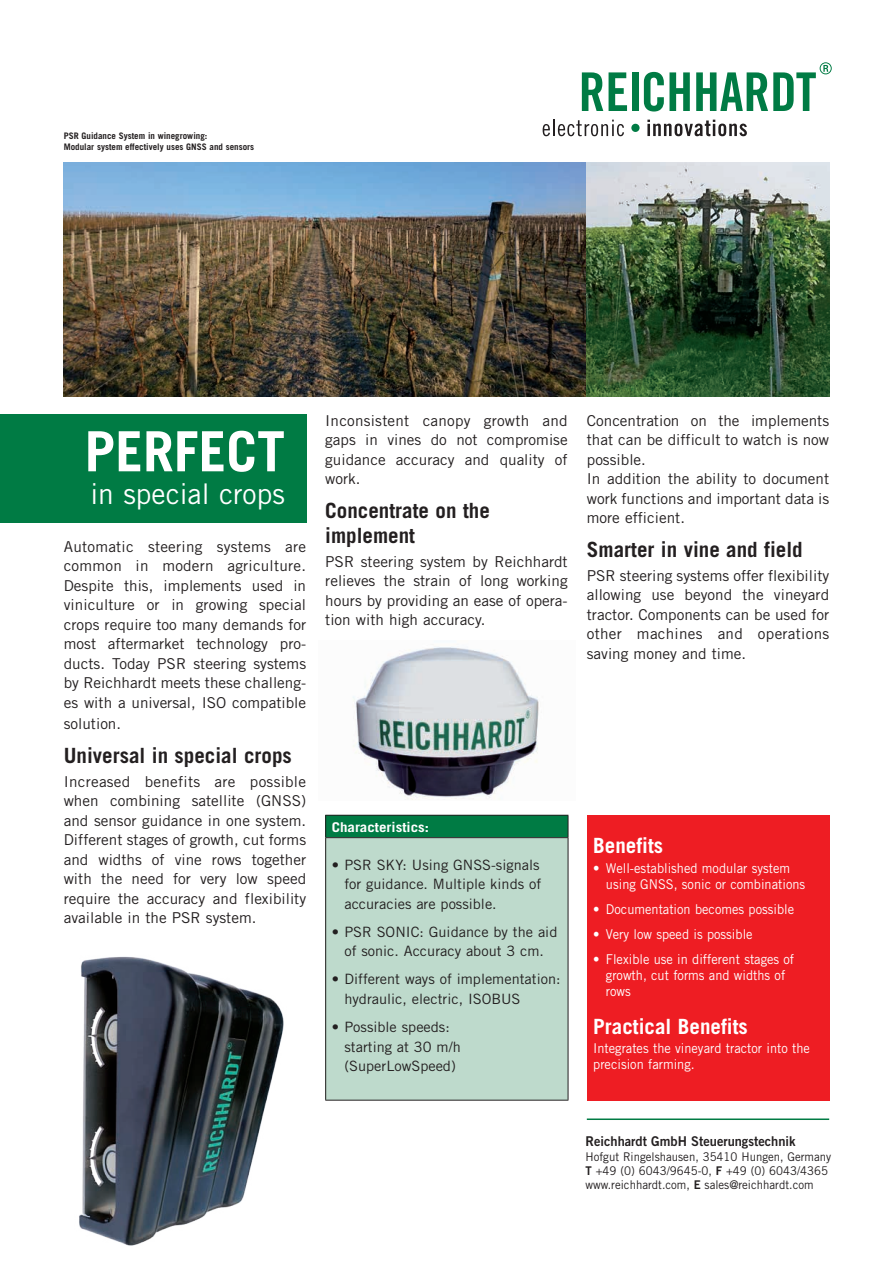
<style>
.page{position:relative;width:893px;height:1263px;background:#fff}
.page>*{position:absolute;margin:0;border:0;box-sizing:border-box;transform-origin:0 0}
.t1{font:700 55.5px "Trade Gothic LT";color:#fff}
.t2{font:28.5px "Trade Gothic LT";color:#fff}
.t3{font:700 21px/25.2px "Trade Gothic LT";color:#231f20}
.t4{font:700 21px "Trade Gothic LT";color:#fff}
.t5{font:15px/19.5px "Trade Gothic LT";color:#231f20;text-align:justify}
.t6{font:14.25px/19.5px "Trade Gothic LT";color:#231f20}
.t7{font:13.5px/16.2px "Trade Gothic LT";color:#fff;scale:.95 1}
.t8{font:13.5px "Trade Gothic LT Bold Two";color:#231f20;scale:.95 1}
.t9{font:700 13.5px "Trade Gothic LT";color:#fff;scale:1.11 1}
.t10{font:12px/14.4px "Trade Gothic LT";color:#231f20;scale:.95 1}
.t11{font:700 9px/10.8px "Trade Gothic LT";color:#231f20}
.s1{font-family:"Trade Gothic LT Bold Two"}
</style>
<div class="page">
<div style="left:587px;top:815px;width:242px;height:285px;background:#ee1d23"></div>
<svg style="left:543px;top:120px;width:81px;height:16px"></svg>
<div style="left:631px;top:124px;width:9px;height:8px;background:#007b44;border-radius:50%"></div>
<svg style="left:647px;top:120px;width:100px;height:16px"></svg>
<svg style="left:582px;top:72px;width:21px;height:39px"></svg>
<svg style="left:609px;top:72px;width:18px;height:39px"></svg>
<div style="left:632px;top:72px;width:7px;height:39px;background:#007b44"></div>
<svg style="left:644px;top:72px;width:46px;height:40px"></svg>
<svg style="left:696px;top:62px;width:135px;height:49px"></svg>
<div style="left:0;top:414px;width:306px;height:108px;background:#007b44"></div>
<hr style="left:587px;top:1118px;width:242px;height:2px;background:#007b44">
<img style="left:79px;top:956px;width:205px;height:290px">
<img style="left:64px;top:162px;width:765px;height:234px">
<div style="left:326px;top:815px;width:242px;height:23px;background:#007b44"></div>
<div style="left:326px;top:838px;width:242px;height:262px;background:#bedacc"></div>
<hr style="left:325px;top:815px;width:243px;height:1px;background:#231f20">
<svg style="left:325px;top:816px;width:1px;height:21px"></svg>
<svg style="left:568px;top:816px;width:1px;height:21px"></svg>
<hr style="left:325px;top:837px;width:243px;height:1px;background:#231f20">
<hr style="left:325px;top:838px;width:1px;height:262px;background:#231f20">
<hr style="left:568px;top:838px;width:1px;height:262px;background:#231f20">
<hr style="left:325px;top:1100px;width:243px;height:1px;background:#231f20">
<img style="left:353px;top:647px;width:186px;height:153px">
<p class="t11" style="left:64px;top:130px;width:192px">PSR Guidance System in winegrowing:<br>Modular system effectively uses GNSS and sensors</p>
<h1 class="t1" style="left:84px;top:417px;width:202px">PERFECT</h1>
<h2 class="t2" style="left:90px;top:477px;width:196px">in special crops</h2>
<p class="t5" style="left:64px;top:536px;width:244px">Automatic steering systems are common in modern agriculture.<br>Despite this, implements used in viniculture or in growing special crops require too many demands for most aftermarket technology pro&shy;ducts. Today PSR steering systems by Reichhardt meets these challeng&shy;es with a universal, ISO compatible</p>
<p class="t5" style="left:64px;top:714px;width:59px">solution.</p>
<h3 class="t3" style="left:64px;top:743px;width:230px">Universal in special crops</h3>
<p class="t5" style="left:64px;top:771px;width:244px">Increased benefits are possible when combining satellite (GNSS) and sensor guidance in one system.<br>Different stages of growth, cut forms and widths of vine rows together with the need for very low speed require the accuracy and flexibility available in the PSR system.</p>
<p class="t5" style="left:325px;top:410px;width:244px">Inconsistent canopy growth and gaps in vines do not compromise guidance accuracy and quality of work.</p>
<h3 class="t3" style="left:325px;top:497px;width:166px">Concentrate on the implement</h3>
<p class="t5" style="left:325px;top:552px;width:244px">PSR steering system by Reichhardt relieves the strain of long working hours by providing an ease of opera&shy;tion with high accuracy.</p>
<p class="t9" style="left:332px;top:818px;width:89px">Characteristics:</p>
<p class="t6" style="left:344px;top:855px;width:198px;text-align:justify;text-indent:-13px">• PSR SKY: Using GNSS-signals for guidance. Multiple kinds of accuracies are possible.</p>
<p class="t6" style="left:332px;top:922px;width:227px;text-align:center">• PSR SONIC: Guidance by the aid of sonic. Accuracy about 3 cm.</p>
<p class="t6" style="left:344px;top:969px;width:218px;text-indent:-13px">• Different ways of implementation: hydraulic, electric, ISOBUS</p>
<p class="t6" style="left:344px;top:1017px;width:118px;text-indent:-13px">• Possible speeds: starting at 30 m/h (SuperLowSpeed)</p>
<p class="t5" style="left:587px;top:410px;width:244px;text-align:left">Concentration on the implements that can be difficult to watch is now possible.<br>In addition the ability to document work functions and important data is more efficient.</p>
<h3 class="t3" style="left:587px;top:536px;width:217px">Smarter in vine and field</h3>
<p class="t5" style="left:587px;top:565px;width:244px">PSR steering systems offer flexibility allowing use beyond the vineyard tractor. Components can be used for other machines and operations saving money and time.</p>
<h3 class="t4" style="left:593px;top:832px;width:72px">Benefits</h3>
<p class="t7" style="left:606px;top:860px;width:211px;text-indent:-13px">• Well-established modular system using GNSS, sonic or combinations</p>
<p class="t7" style="left:593px;top:901px;width:213px">• Documentation becomes possible</p>
<p class="t7" style="left:593px;top:926px;width:169px">• Very low speed is possible</p>
<p class="t7" style="left:606px;top:950px;width:200px;text-indent:-13px">• Flexible use in different stages of growth, cut forms and widths of rows</p>
<h3 class="t4" style="left:593px;top:1014px;width:156px">Practical Benefits</h3>
<p class="t7" style="left:593px;top:1039px;width:230px">Integrates the vineyard tractor into the precision farming.</p>
<p class="t8" style="left:585px;top:1133px;width:223px">Reichhardt GmbH Steuerungstechnik</p>
<p class="t10" style="left:586px;top:1149px;width:260px">Hofgut Ringelshausen, 35410 Hungen, Germany<br><span class="s1">T</span> +49 (0) 6043/9645-0, <span class="s1">F</span> +49 (0) 6043/4365 www.reichhardt.com, <span class="s1">E</span> sales@reichhardt.com</p>
</div>
